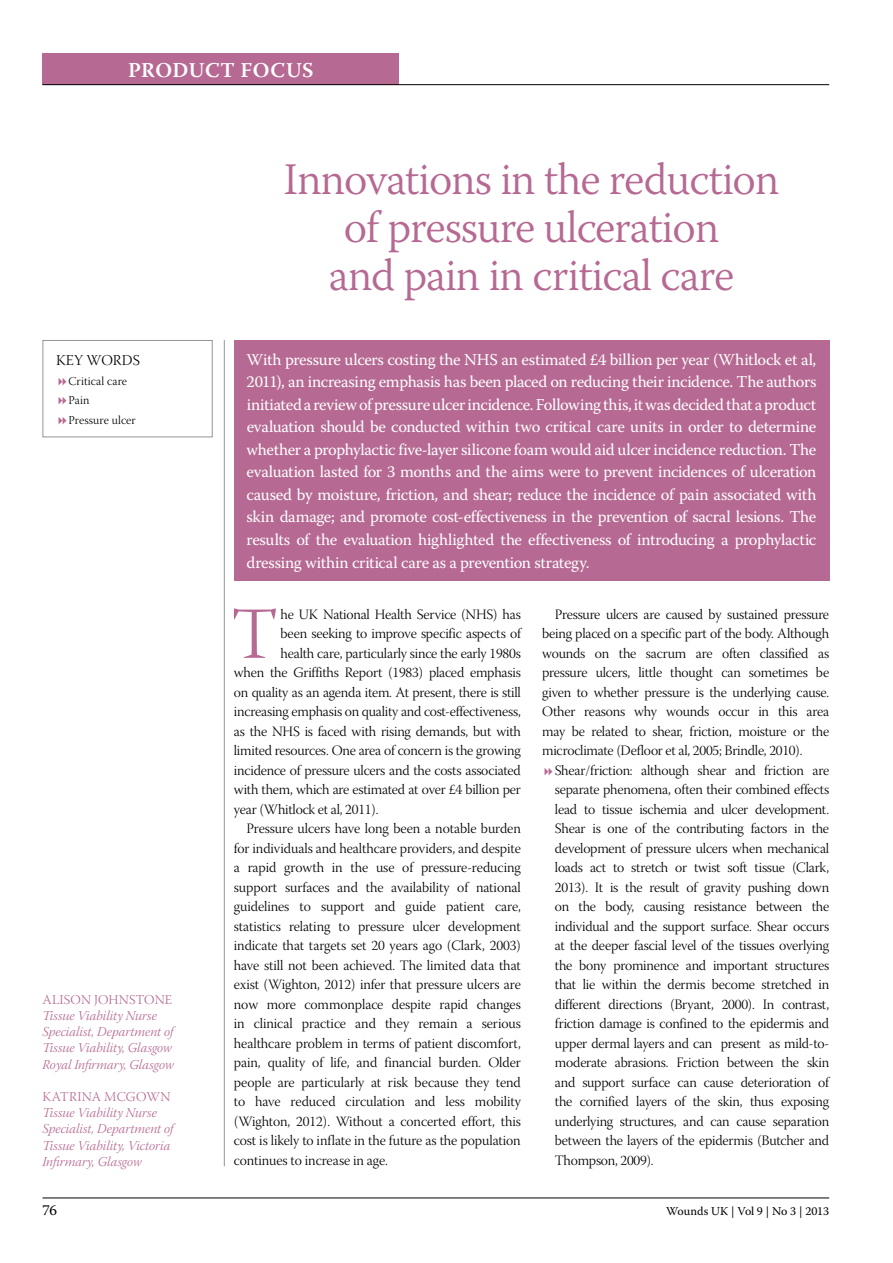
<style>
.page{position:relative;width:893px;height:1263px;background:#fff}
.page>*{position:absolute;margin:0;border:0;box-sizing:border-box;transform-origin:0 0}
.t1{font:73.35px "Warnock Pro Light Subh";color:#b66992}
.t2{font:300 45px/48px "Warnock Pro";letter-spacing:-.025em;color:#b66992;text-align:center}
.t3{font:600 21px "Warnock Pro";letter-spacing:.12em;color:#fff}
.t4{font:16.5px/22.5px "Warnock Pro";letter-spacing:-.015em;color:#fff;text-align:justify}
.t5{font:15px "Warnock Pro Light Subh";letter-spacing:.01em;color:#000}
.t6{font:15px "Warnock Pro";color:#000}
.t7{font:14.25px/19.5px "Warnock Pro Light Subh";letter-spacing:-.01em;color:#000;text-align:justify}
.t8{font:13.5px/16.2px "Warnock Pro Light It Subh";color:#b66992}
.t9{font:13.5px "Warnock Pro Light Subh";letter-spacing:.015em;color:#b66992}
.t10{font:12px/19.5px "Warnock Pro Light Subh";letter-spacing:.01em;color:#000}
.t11{font:12px "Warnock Pro";letter-spacing:-.005em;color:#000}
</style>
<div class="page">
<hr style="left:43px;top:1197px;width:786px;height:1px;background:#000">
<div style="left:43px;top:53px;width:356px;height:32px;background:#b66992"></div>
<hr style="left:43px;top:84px;width:786px;height:1px;background:#000">
<hr style="left:224px;top:340px;width:1px;height:826px;background:#939598">
<div style="left:234px;top:340px;width:595px;height:240px;background:#b66992"></div>
<div style="left:43px;top:340px;width:170px;height:97px;border:1px solid #939598"></div>
<h3 class="t3" style="left:128px;top:57px;width:142px">PRODUCT FOCU</h3>
<h3 class="t3" style="left:302px;top:57px;width:13px">S</h3>
<p class="t5" style="left:56px;top:352px;width:85px">KEY WORDS</p>
<p class="t10" style="left:69px;top:372px;width:69px">Critical care<br>Pain<br>Pressure ulcer</p>
<p class="t9" style="left:43px;top:992px;width:131px">ALISON JOHNSTONE</p>
<p class="t8" style="left:43px;top:1009px;width:133px">Tissue Viability Nurse<br>Specialist, Department of<br>Tissue Viability, Glasgow<br>Royal Infirmary, Glasgow</p>
<p class="t9" style="left:43px;top:1089px;width:129px">KATRINA McGOWN</p>
<p class="t8" style="left:43px;top:1106px;width:132px">Tissue Viability Nurse<br>Specialist, Department of<br>Tissue Viability, Victoria<br>Infirmary, Glasgow</p>
<h2 class="t2" style="left:284px;top:155px;width:497px">Innovations in the reduction of pressure ulceration<br>and pain in critical care</h2>
<p class="t4" style="left:247px;top:348px;width:571px">With pressure ulcers costing the NHS an estimated £4 billion per year (Whitlock et al, 2011), an increasing emphasis has been placed on reducing their incidence. The authors initiateda reviewofpressureulcerincidence.Following this,itwasdecidedthat aproduct evaluation should be conducted within two critical care units in order to determine whether a prophylactic five-layer silicone foam would aid ulcer incidence reduction. The evaluation lasted for 3 months and the aims were to prevent incidences of ulceration caused by moisture, friction, and shear; reduce the incidence of pain associated with skin damage; and promote cost-effectiveness in the prevention of sacral lesions. The results of the evaluation highlighted the effectiveness of introducing a prophylactic dressing within critical care as a prevention strategy.</p>
<h1 class="t1" style="left:231px;top:594px;width:48px">T</h1>
<p class="t7" style="left:281px;top:606px;width:242px">he UK National Health Service (NHS) has</p>
<p class="t7" style="left:281px;top:626px;width:242px">been seeking to improve specific aspects of</p>
<p class="t7" style="left:281px;top:645px;width:242px">health care, particularly since the early 1980s</p>
<p class="t7" style="left:234px;top:664px;width:288px">when the Griffiths Report (1983) placed emphasis</p>
<p class="t7" style="left:234px;top:684px;width:288px">on quality as an agenda item. At present, there is still</p>
<p class="t7" style="left:234px;top:703px;width:289px">increasing emphasis on quality and cost-effectiveness,</p>
<p class="t7" style="left:234px;top:723px;width:289px">as the NHS is faced with rising demands, but with</p>
<p class="t7" style="left:234px;top:742px;width:288px">limited resources. One area of concern is the growing</p>
<p class="t7" style="left:234px;top:762px;width:288px">incidence of pressure ulcers and the costs associated</p>
<p class="t7" style="left:234px;top:781px;width:289px">with them, which are estimated at over £4 billion per</p>
<p class="t7" style="left:234px;top:801px;width:146px">year (Whitlock et al, 2011).</p>
<p class="t7" style="left:247px;top:820px;width:276px">Pressure ulcers have long been a notable burden</p>
<p class="t7" style="left:234px;top:840px;width:288px">for individuals and healthcare providers, and despite</p>
<p class="t7" style="left:234px;top:859px;width:289px">a rapid growth in the use of pressure-reducing</p>
<p class="t7" style="left:234px;top:879px;width:288px">support surfaces and the availability of national</p>
<p class="t7" style="left:234px;top:898px;width:288px">guidelines to support and guide patient care,</p>
<p class="t7" style="left:234px;top:918px;width:288px">statistics relating to pressure ulcer development</p>
<p class="t7" style="left:234px;top:937px;width:289px">indicate that targets set 20 years ago (Clark, 2003)</p>
<p class="t7" style="left:234px;top:957px;width:289px">have still not been achieved. The limited data that</p>
<p class="t7" style="left:234px;top:976px;width:289px">exist (Wighton, 2012) infer that pressure ulcers are</p>
<p class="t7" style="left:234px;top:996px;width:289px">now more commonplace despite rapid changes</p>
<p class="t7" style="left:234px;top:1015px;width:289px">in clinical practice and they remain a serious</p>
<p class="t7" style="left:234px;top:1035px;width:289px">healthcare problem in terms of patient discomfort,</p>
<p class="t7" style="left:234px;top:1054px;width:288px">pain, quality of life, and financial burden. Older</p>
<p class="t7" style="left:234px;top:1074px;width:289px">people are particularly at risk because they tend</p>
<p class="t7" style="left:234px;top:1093px;width:289px">to have reduced circulation and less mobility</p>
<p class="t7" style="left:234px;top:1113px;width:289px">(Wighton, 2012). Without a concerted effort, this</p>
<p class="t7" style="left:234px;top:1132px;width:288px">cost is likely to inflate in the future as the population</p>
<p class="t7" style="left:234px;top:1152px;width:156px">continues to increase in age.</p>
<p class="t7" style="left:542px;top:606px;width:289px;text-indent:13px">Pressure ulcers are caused by sustained pressure being placed on a specific part of the body. Although wounds on the sacrum are often classified as pressure ulcers, little thought can sometimes be given to whether pressure is the underlying cause.<br>Other reasons why wounds occur in this area may be related to shear, friction, moisture or the microclimate (Defloor et al, 2005; Brindle, 2010).</p>
<p class="t7" style="left:555px;top:762px;width:276px">Shear/friction: although shear and friction are separate phenomena, often their combined effects lead to tissue ischemia and ulcer development.<br>Shear is one of the contributing factors in the development of pressure ulcers when mechanical loads act to stretch or twist soft tissue (Clark, 2013). It is the result of gravity pushing down on the body, causing resistance between the individual and the support surface. Shear occurs at the deeper fascial level of the tissues overlying the bony prominence and important structures that lie within the dermis become stretched in different directions (Bryant, 2000). In contrast, friction damage is confined to the epidermis and upper dermal layers and can present as mild-to&shy;moderate abrasions. Friction between the skin and support surface can cause deterioration of the cornified layers of the skin, thus exposing underlying structures, and can cause separation between the layers of the epidermis (Butcher and Thompson, 2009).</p>
<p class="t6" style="left:43px;top:1201px;width:16px">76</p>
<p class="t11" style="left:666px;top:1204px;width:164px">Wounds UK | Vol 9 | No 3 | 2013</p>
</div>
